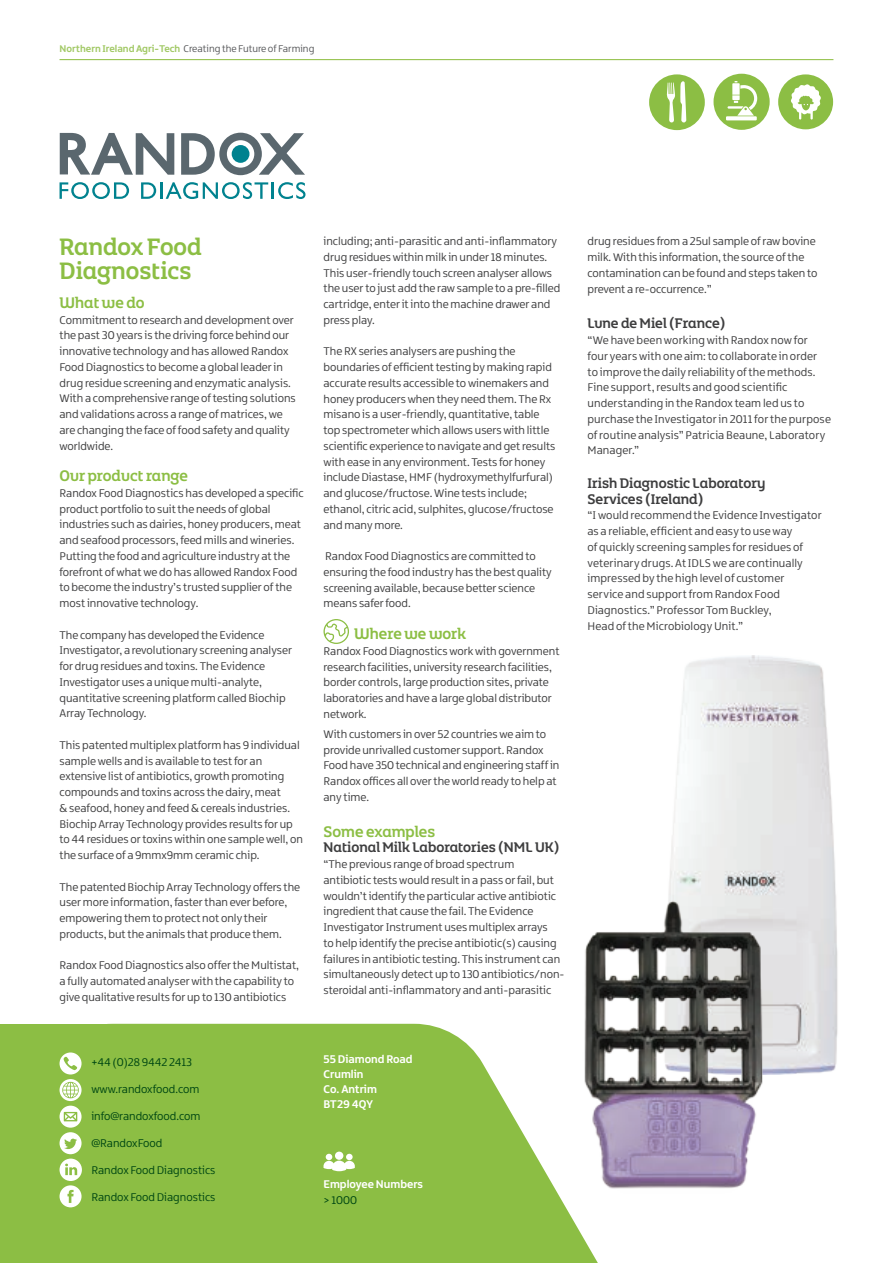
<style>
.page{position:relative;width:893px;height:1263px;background:#fff}
.page>*{position:absolute;margin:0;border:0;box-sizing:border-box;transform-origin:0 0}
.t1{font:25.5px/24px "Northern Ireland Headline";color:#8cbe44}
.t2{font:16.5px "Northern Ireland Headline";color:#8cbe44}
.t3{font:15px/15.8px "Northern Ireland Headline";color:#3e3e3f}
.t4{font:12px/15.8px "Northern Ireland";color:#3e3e3f}
.t5{font:12px "Northern Ireland";color:#004713}
.t6{font:700 12px/15px "Northern Ireland";color:#fff}
.t7{font:10.5px "Northern Ireland";color:#57585a}
.s1{font-weight:700;color:#a2c966}
</style>
<div class="page">
<hr style="left:60px;top:59px;width:773px;height:1px;background:#98c452">
<svg style="left:249px;top:1024px;width:349px;height:239px;background:#9cc75f"></svg>
<div style="left:0;top:1024px;width:249px;height:239px;background:#8cbe44"></div>
<img style="left:668px;top:655px;width:170px;height:419px">
<svg style="left:181px;top:133px;width:124px;height:42px"></svg>
<svg style="left:60px;top:133px;width:114px;height:42px"></svg>
<svg style="left:60px;top:182px;width:69px;height:17px"></svg>
<svg style="left:141px;top:182px;width:15px;height:17px"></svg>
<hr style="left:160px;top:182px;width:3px;height:17px;background:#00828f">
<svg style="left:166px;top:182px;width:139px;height:17px"></svg>
<svg style="left:335px;top:1151px;width:8px;height:9px"></svg>
<svg style="left:323px;top:1154px;width:32px;height:17px"></svg>
<svg style="left:60px;top:1052px;width:22px;height:155px"></svg>
<svg style="left:323px;top:619px;width:26px;height:25px"></svg>
<img style="left:568px;top:894px;width:210px;height:309px">
<svg style="left:778px;top:74px;width:55px;height:55px"></svg>
<svg style="left:649px;top:74px;width:56px;height:56px"></svg>
<svg style="left:713px;top:74px;width:57px;height:56px"></svg>
<p class="t7" style="left:60px;top:42px;width:256px"><span class="s1">Northern Ireland Agri-Tech</span> Creating the Future of Farming</p>
<h1 class="t1" style="left:60px;top:234px;width:144px">Randox Food<br>Diagnostics</h1>
<h2 class="t2" style="left:60px;top:292px;width:87px">What we do</h2>
<p class="t4" style="left:60px;top:312px;width:238px">Commitment to research and development over the past 30 years is the driving force behind our innovative technology and has allowed Randox Food Diagnostics to become a global leader in drug residue screening and enzymatic analysis.<br>With a comprehensive range of testing solutions and validations across a range of matrices, we are changing the face of food safety and quality worldwide.</p>
<h2 class="t2" style="left:60px;top:465px;width:130px">Our product range</h2>
<p class="t4" style="left:60px;top:485px;width:246px">Randox Food Diagnostics has developed a specific product portfolio to suit the needs of global industries such as dairies, honey producers, meat and seafood processors, feed mills and wineries.<br>Putting the food and agriculture industry at the forefront of what we do has allowed Randox Food to become the industry’s trusted supplier of the most innovative technology.</p>
<p class="t4" style="left:60px;top:627px;width:234px">The company has developed the Evidence Investigator, a revolutionary screening analyser for drug residues and toxins. The Evidence Investigator uses a unique multi-analyte, quantitative screening platform called Biochip Array Technology.</p>
<p class="t4" style="left:60px;top:737px;width:245px">This patented multiplex platform has 9 individual sample wells and is available to test for an extensive list of antibiotics, growth promoting compounds and toxins across the dairy, meat<br>&amp; seafood, honey and feed &amp; cereals industries.<br>Biochip Array Technology provides results for up to 44 residues or toxins within one sample well, on the surface of a 9mmx9mm ceramic chip.</p>
<p class="t4" style="left:60px;top:879px;width:242px">The patented Biochip Array Technology offers the user more information, faster than ever before, empowering them to protect not only their products, but the animals that produce them.</p>
<p class="t4" style="left:60px;top:957px;width:241px">Randox Food Diagnostics also offer the Multistat, a fully automated analyser with the capability to give qualitative results for up to 130 antibiotics</p>
<p class="t4" style="left:323px;top:234px;width:238px">including; anti-parasitic and anti-inflammatory drug residues within milk in under 18 minutes.<br>This user-friendly touch screen analyser allows the user to just add the raw sample to a pre-filled cartridge, enter it into the machine drawer and press play.</p>
<p class="t4" style="left:323px;top:344px;width:233px">The RX series analysers are pushing the boundaries of efficient testing by making rapid accurate results accessible to winemakers and honey producers when they need them. The Rx misano is a user-friendly, quantitative, table top spectrometer which allows users with little scientific experience to navigate and get results with ease in any environment. Tests for honey include Diastase, HMF (hydroxymethylfurfural) and glucose/fructose. Wine tests include; ethanol, citric acid, sulphites, glucose/fructose and many more.</p>
<p class="t4" style="left:323px;top:548px;width:230px">Randox Food Diagnostics are committed to ensuring the food industry has the best quality screening available, because better science means safer food.</p>
<h2 class="t2" style="left:354px;top:623px;width:114px">Where we work</h2>
<p class="t4" style="left:323px;top:643px;width:238px">Randox Food Diagnostics work with government research facilities, university research facilities, border controls, large production sites, private laboratories and have a large global distributor network.</p>
<p class="t4" style="left:323px;top:726px;width:237px">With customers in over 52 countries we aim to provide unrivalled customer support. Randox Food have 350 technical and engineering staff in Randox offices all over the world ready to help at any time.</p>
<h2 class="t2" style="left:323px;top:821px;width:113px">Some examples</h2>
<p class="t3" style="left:323px;top:839px;width:238px">National Milk Laboratories (NML UK)</p>
<p class="t4" style="left:323px;top:856px;width:242px">“The previous range of broad spectrum antibiotic tests would result in a pass or fail, but wouldn’t identify the particular active antibiotic ingredient that cause the fail. The Evidence Investigator Instrument uses multiplex arrays<br>to help identify the precise antibiotic(s) causing failures in antibiotic testing. This instrument can simultaneously detect up to 130 antibiotics/non&shy;steroidal anti-inflammatory and anti-parasitic</p>
<p class="t5" style="left:91px;top:1055px;width:102px">+44 (0)28 9442 2413</p>
<p class="t5" style="left:91px;top:1082px;width:110px">www.randoxfood.com</p>
<p class="t5" style="left:91px;top:1109px;width:111px">info@randoxfood.com</p>
<p class="t5" style="left:91px;top:1136px;width:72px">@RandoxFood</p>
<p class="t5" style="left:91px;top:1163px;width:126px">Randox Food Diagnostics</p>
<p class="t5" style="left:91px;top:1190px;width:126px">Randox Food Diagnostics</p>
<p class="t6" style="left:323px;top:1051px;width:91px">55 Diamond Road<br>Crumlin<br>Co. Antrim<br>BT29 4QY</p>
<p class="t6" style="left:323px;top:1176px;width:101px">Employee Numbers</p>
<p class="t5" style="left:323px;top:1193px;width:35px">&gt; 1000</p>
<p class="t4" style="left:587px;top:234px;width:231px">drug residues from a 25ul sample of raw bovine milk. With this information, the source of the contamination can be found and steps taken to prevent a re-occurrence.”</p>
<p class="t3" style="left:587px;top:315px;width:140px">Lune de Miel (France)</p>
<p class="t4" style="left:587px;top:332px;width:245px">“We have been working with Randox now for four years with one aim: to collaborate in order<br>to improve the daily reliability of the methods.<br>Fine support, results and good scientific understanding in the Randox team led us to purchase the Investigator in 2011 for the purpose of routine analysis” Patricia Beaune, Laboratory Manager.”</p>
<p class="t3" style="left:587px;top:475px;width:180px">Irish Diagnostic Laboratory<br>Services (Ireland)</p>
<p class="t4" style="left:587px;top:508px;width:236px">“I would recommend the Evidence Investigator as a reliable, efficient and easy to use way<br>of quickly screening samples for residues of veterinary drugs. At IDLS we are continually impressed by the high level of customer service and support from Randox Food Diagnostics.” Professor Tom Buckley,<br>Head of the Microbiology Unit.”</p>
</div>
